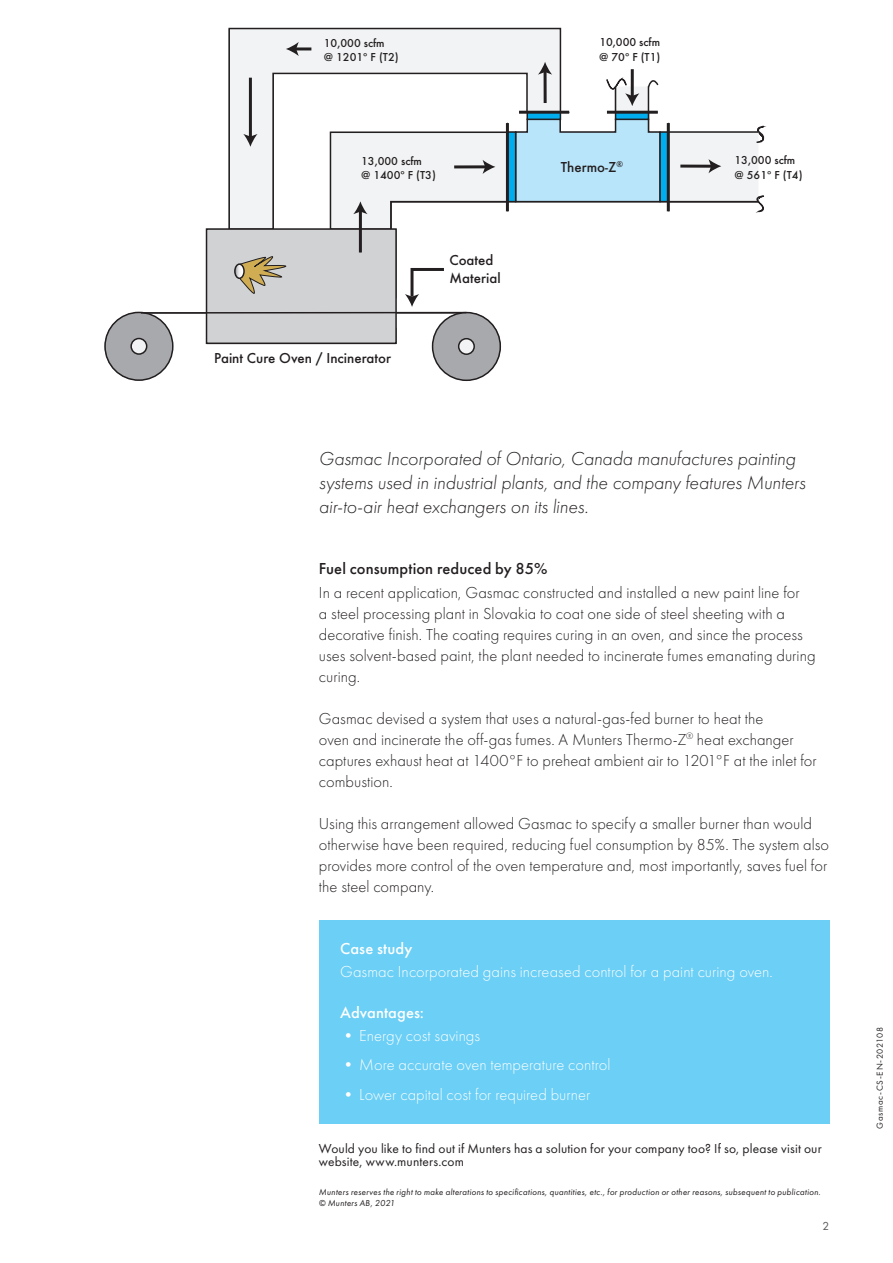
<style>
.page{position:relative;width:893px;height:1263px;background:#fff}
.page>*{position:absolute;margin:0;border:0;box-sizing:border-box;transform-origin:0 0}
.t1{font:italic 19.5px/24px "Futura PT Light";letter-spacing:-.005em;color:#231f20}
.t2{font:16.5px/21px "Futura PT Light";letter-spacing:.005em;color:#231f20}
.t3{font:16.5px "Futura PT Light";color:#fff}
.t4{font:16.5px "Futura PT Medium";letter-spacing:.005em;color:#231f20}
.t5{font:16.5px "Futura PT Medium";letter-spacing:.005em;color:#fff}
.t6{font:500 15px/18px "Futura";color:#231f20}
.t7{font:13.5px/12.6px "Futura PT";letter-spacing:.01em;color:#231f20}
.t8{font:500 12px/14.4px "Futura";color:#231f20}
.t9{font:12px "Futura PT";color:#57585a}
.t10{font:italic 9px/10.5px "Futura PT Book";letter-spacing:.025em;color:#231f20}
.t11{font:9px "Futura PT";letter-spacing:.075em;color:#231f20}
</style>
<div class="page">
<hr style="left:669px;top:202px;width:89px;height:1px;background:#231f20">
<svg style="left:228px;top:27px;width:334px;height:201px"></svg>
<div style="left:206px;top:229px;width:190px;height:114px;background:#d1d2d4"></div>
<div style="left:206px;top:228px;width:191px;height:116px;border:1px solid #231f20"></div>
<div style="left:105px;top:312px;width:68px;height:68px;background:#a8a9ad;border-radius:50%"></div>
<div style="left:104px;top:312px;width:70px;height:69px;border:1px solid #231f20;border-radius:50%"></div>
<div style="left:433px;top:313px;width:67px;height:67px;background:#a8a9ad;border-radius:50%"></div>
<div style="left:432px;top:312px;width:69px;height:69px;border:1px solid #231f20;border-radius:50%"></div>
<hr style="left:141px;top:312px;width:325px;height:2px;background:#231f20">
<div style="left:667px;top:131px;width:92px;height:71px;background:#f2f3f4;border:1px solid #231f20"></div>
<svg style="left:131px;top:338px;width:16px;height:16px"></svg>
<div style="left:130px;top:338px;width:17px;height:17px;border:1px solid #231f20;border-radius:50%"></div>
<div style="left:459px;top:339px;width:15px;height:15px;background:#f2f3f4;border-radius:50%"></div>
<div style="left:458px;top:338px;width:17px;height:17px;border:1px solid #231f20;border-radius:50%"></div>
<hr style="left:295px;top:47px;width:16px;height:3px;background:#231f20">
<svg style="left:286px;top:42px;width:13px;height:14px"></svg>
<hr style="left:249px;top:78px;width:3px;height:60px;background:#231f20">
<svg style="left:243px;top:134px;width:15px;height:13px"></svg>
<svg style="left:235px;top:256px;width:52px;height:38px"></svg>
<div style="left:234px;top:263px;width:11px;height:16px;border:1px solid #231f20;border-radius:50%"></div>
<hr style="left:359px;top:210px;width:3px;height:42px;background:#231f20">
<hr style="left:680px;top:165px;width:32px;height:3px;background:#231f20">
<svg style="left:708px;top:159px;width:13px;height:14px"></svg>
<svg style="left:754px;top:125px;width:11px;height:19px"></svg>
<svg style="left:754px;top:194px;width:10px;height:19px"></svg>
<svg style="left:405px;top:268px;width:39px;height:39px"></svg>
<svg style="left:329px;top:62px;width:340px;height:169px"></svg>
<svg style="left:661px;top:133px;width:6px;height:67px"></svg>
<div style="left:659px;top:131px;width:10px;height:71px;border:1px solid #231f20"></div>
<div style="left:616px;top:112px;width:32px;height:7px;background:#00aeef"></div>
<div style="left:615px;top:111px;width:34px;height:9px;border:1px solid #231f20"></div>
<div style="left:527px;top:112px;width:33px;height:7px;background:#00aeef"></div>
<div style="left:526px;top:111px;width:35px;height:9px;border:1px solid #231f20"></div>
<div style="left:507px;top:132px;width:9px;height:70px;background:#00aeef"></div>
<div style="left:506px;top:131px;width:10px;height:71px;border:1px solid #231f20"></div>
<hr style="left:506px;top:123px;width:3px;height:88px;background:#231f20">
<hr style="left:519px;top:111px;width:50px;height:3px;background:#231f20">
<hr style="left:607px;top:111px;width:51px;height:3px;background:#231f20">
<hr style="left:667px;top:123px;width:3px;height:88px;background:#231f20">
<div style="left:319px;top:921px;width:510px;height:203px;background:#6bcff6"></div>
<p class="t8" style="left:324px;top:35px;width:76px">10,000 scfm<br>@ 1201º F (T2)</p>
<p class="t8" style="left:361px;top:154px;width:76px">13,000 scfm<br>@ 1400º F (T3)</p>
<p class="t6" style="left:214px;top:349px;width:178px">Paint Cure Oven / Incinerator</p>
<p class="t6" style="left:449px;top:251px;width:53px">Coated<br>Material</p>
<p class="t8" style="left:599px;top:35px;width:63px">10,000 scfm @ 70º F (T1)</p>
<p class="t6" style="left:561px;top:158px;width:64px">Thermo-Z<sup>®</sup></p>
<p class="t8" style="left:734px;top:153px;width:70px">13,000 scfm @ 561º F (T4)</p>
<p class="t1" style="left:319px;top:447px;width:488px">Gasmac Incorporated of Ontario, Canada manufactures painting systems used in industrial plants, and the company features Munters air-to-air heat exchangers on its lines.</p>
<p class="t4" style="left:319px;top:559px;width:230px">Fuel consumption reduced by 85%</p>
<p class="t2" style="left:319px;top:582px;width:498px">In a recent application, Gasmac constructed and installed a new paint line for<br>a steel processing plant in Slovakia to coat one side of steel sheeting with a decorative finish. The coating requires curing in an oven, and since the process uses solvent-based paint, the plant needed to incinerate fumes emanating during curing.</p>
<p class="t2" style="left:319px;top:708px;width:499px">Gasmac devised a system that uses a natural-gas-fed burner to heat the<br>oven and incinerate the off-gas fumes. A Munters Thermo-Z<sup>®</sup> heat exchanger captures exhaust heat at 1400°F to preheat ambient air to 1201°F at the inlet for combustion.</p>
<p class="t2" style="left:319px;top:813px;width:512px">Using this arrangement allowed Gasmac to specify a smaller burner than would otherwise have been required, reducing fuel consumption by 85%. The system also provides more control of the oven temperature and, most importantly, saves fuel for the steel company.</p>
<p class="t5" style="left:340px;top:938px;width:74px">Case study</p>
<p class="t3" style="left:340px;top:962px;width:434px">Gasmac Incorporated gains increased control for a paint curing oven.</p>
<p class="t5" style="left:340px;top:1002px;width:85px">Advantages:</p>
<p class="t3" style="left:340px;top:1026px;width:142px">• Energy cost savings</p>
<p class="t3" style="left:340px;top:1055px;width:272px">• More accurate oven temperature control</p>
<p class="t3" style="left:340px;top:1085px;width:252px">• Lower capital cost for required burner</p>
<p class="t7" style="left:319px;top:1142px;width:504px">Would you like to find out if Munters has a solution for your company too? If so, please visit our website, www.munters.com</p>
<p class="t10" style="left:319px;top:1187px;width:503px">Munters reserves the right to make alterations to specifications, quantities, etc., for production or other reasons, subsequent to publication. © Munters AB, 2021</p>
<p class="t9" style="left:822px;top:1219px;width:8px">2</p>
<p class="t11" style="left:874px;top:1129px;width:103px;rotate:-90deg">Gasmac-CS-EN-202108</p>
</div>
